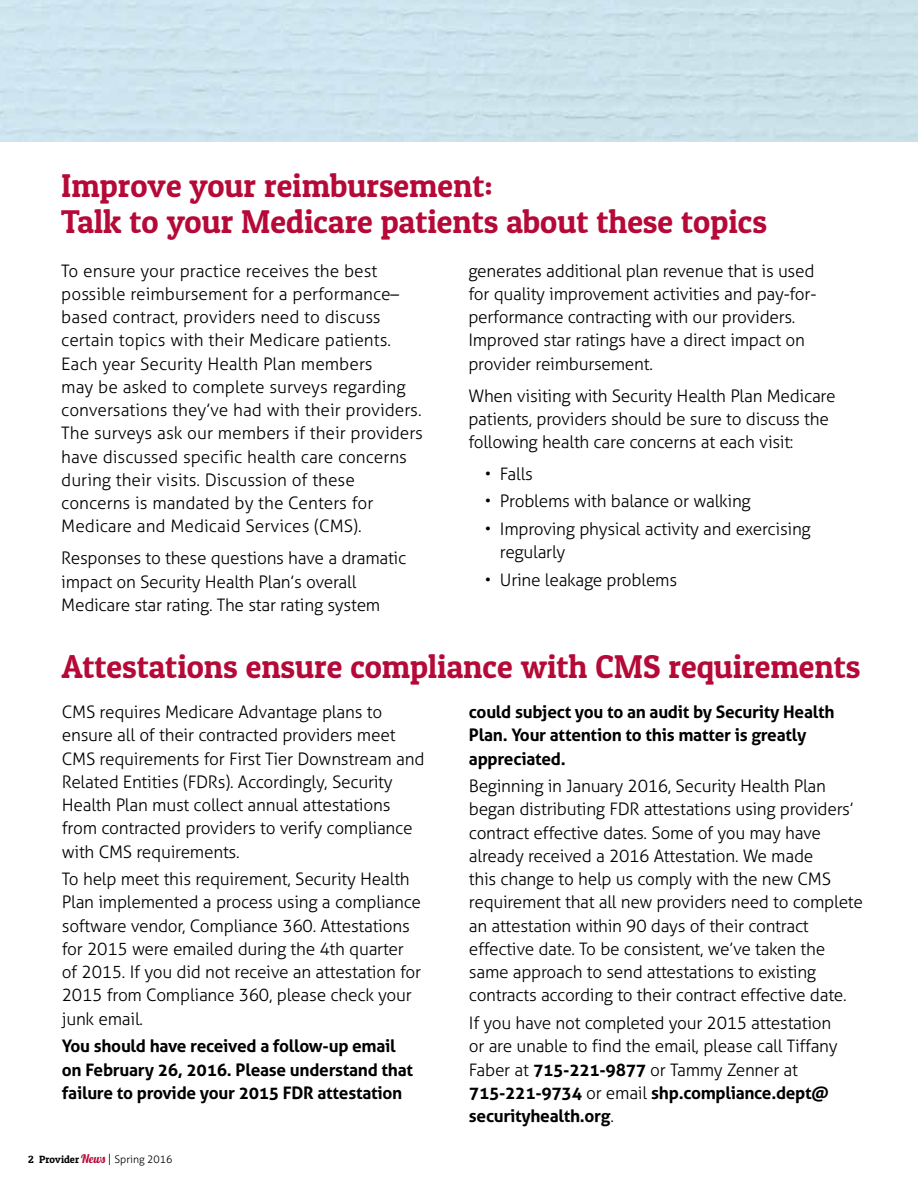
<style>
.page{position:relative;width:918px;height:1188px;background:#fff}
.page>*{position:absolute;margin:0;border:0;box-sizing:border-box;transform-origin:0 0}
.t1{font:33px/36px "Patua One";color:#b50938}
.t2{font:300 17.25px/23.2px "Aller";letter-spacing:-.015em;color:#000}
.t3{font:700 17.25px/23.2px "Aller";letter-spacing:-.015em;color:#000}
.t4{font:300 10.5px "Aller";color:#000}
.s1{font-weight:700}
.s2{font-family:"Patua One";font-weight:400}
.s3{font-family:"Lobster 1.4";font-weight:400;font-size:11.85px;color:#b50938}
.s4{font-size:11.85px}
</style>
<div class="page">
<h1 class="t1" style="left:61px;top:167px;width:707px">Improve your reimbursement:<br>Talk to your Medicare patients about these topics</h1>
<p class="t2" style="left:61px;top:259px;width:363px">To ensure your practice receives the best possible reimbursement for a performance– based contract, providers need to discuss certain topics with their Medicare patients.<br>Each year Security Health Plan members<br>may be asked to complete surveys regarding conversations they’ve had with their providers.<br>The surveys ask our members if their providers have discussed specific health care concerns during their visits. Discussion of these concerns is mandated by the Centers for Medicare and Medicaid Services (CMS).</p>
<p class="t2" style="left:61px;top:547px;width:347px">Responses to these questions have a dramatic impact on Security Health Plan’s overall<br>Medicare star rating. The star rating system</p>
<p class="t2" style="left:468px;top:259px;width:350px">generates additional plan revenue that is used for quality improvement activities and pay-for&shy;performance contracting with our providers.<br>Improved star ratings have a direct impact on provider reimbursement.</p>
<p class="t2" style="left:468px;top:384px;width:369px">When visiting with Security Health Plan Medicare patients, providers should be sure to discuss the following health care concerns at each visit:</p>
<p class="t2" style="left:485px;top:462px;width:50px">• Falls</p>
<p class="t2" style="left:485px;top:490px;width:267px">• Problems with balance or walking</p>
<p class="t2" style="left:500px;top:517px;width:312px;text-indent:-15px">• Improving physical activity and exercising regularly</p>
<p class="t2" style="left:485px;top:568px;width:194px">• Urine leakage problems</p>
<h1 class="t1" style="left:62px;top:648px;width:800px">Attestations ensure compliance with CMS requirements</h1>
<p class="t2" style="left:62px;top:700px;width:364px">CMS requires Medicare Advantage plans to ensure all of their contracted providers meet CMS requirements for First Tier Downstream and Related Entities (FDRs). Accordingly, Security Health Plan must collect annual attestations from contracted providers to verify compliance with CMS requirements.</p>
<p class="t2" style="left:62px;top:868px;width:361px">To help meet this requirement, Security Health Plan implemented a process using a compliance software vendor, Compliance 360. Attestations for 2015 were emailed during the 4th quarter of 2015. If you did not receive an attestation for 2015 from Compliance 360, please check your junk email.</p>
<p class="t3" style="left:62px;top:1034px;width:353px">You should have received a follow-up email on February 26, 2016. Please understand that failure to provide your 2015 FDR attestation</p>
<p class="t3" style="left:469px;top:700px;width:367px">could subject you to an audit by Security Health<br>Plan. Your attention to this matter is greatly appreciated.</p>
<p class="t2" style="left:469px;top:774px;width:396px">Beginning in January 2016, Security Health Plan began distributing FDR attestations using providers’ contract effective dates. Some of you may have already received a 2016 Attestation. We made<br>this change to help us comply with the new CMS requirement that all new providers need to complete an attestation within 90 days of their contract effective date. To be consistent, we’ve taken the same approach to send attestations to existing contracts according to their contract effective date.</p>
<p class="t2" style="left:469px;top:1011px;width:370px">If you have not completed your 2015 attestation or are unable to find the email, please call Tiffany Faber at <span class="s1">715-221-9877</span> or Tammy Zenner at <span class="s1">715-221-9734</span> or email <span class="s1">shp.compliance.dept@ securityhealth.org</span>.</p>
<p class="t4" style="left:28px;top:1153px;width:146px"><span class="s2">2 Provider</span> <span class="s3">News</span> <span class="s4">|</span> Spring 2016</p>
</div>
